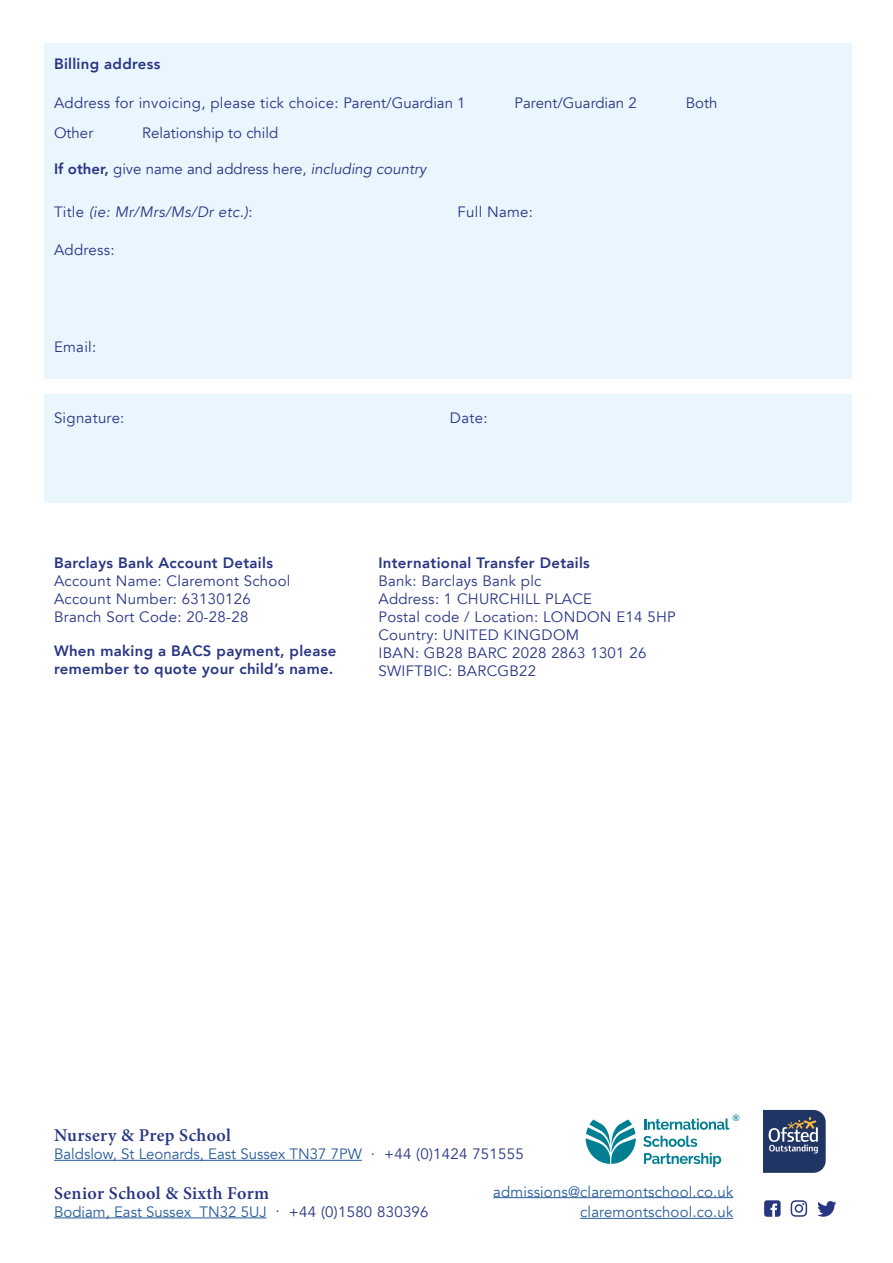
<style>
.page{position:relative;width:893px;height:1263px;background:#fff}
.page>*{position:absolute;margin:0;border:0;box-sizing:border-box;transform-origin:0 0}
.t1{font:600 18px "Minion Pro";letter-spacing:.02em;color:#283583}
.t2{font:15px/18px "Avenir";letter-spacing:.02em;color:#283583}
.t3{font:15px/20.7px "Avenir";letter-spacing:.01em;color:#275b9b;text-align:right}
.t4{font:800 15px/18px "Avenir";letter-spacing:.02em;color:#283583}
.t5{font:15px "Avenir";color:#283583}
.t6{font:italic 15px "Avenir";letter-spacing:.02em;color:#283583}
.s1{font-weight:800}
.s2{font-style:italic}
.s3{font-style:normal}
.s4{color:#283583}
</style>
<div class="page">
<div style="left:44px;top:43px;width:808px;height:336px;background:#eaf6fe"></div>
<div style="left:44px;top:394px;width:808px;height:109px;background:#eaf6fe"></div>
<hr style="left:54px;top:1160px;width:308px;height:1px;background:#275b9b">
<hr style="left:54px;top:1217px;width:213px;height:1px;background:#275b9b">
<hr style="left:493px;top:1197px;width:240px;height:1px;background:#275b9b">
<hr style="left:580px;top:1218px;width:153px;height:1px;background:#275b9b">
<svg style="left:763px;top:1110px;width:63px;height:63px"></svg>
<svg style="left:817px;top:1201px;width:19px;height:16px"></svg>
<svg style="left:764px;top:1200px;width:17px;height:17px"></svg>
<svg style="left:791px;top:1200px;width:16px;height:17px"></svg>
<svg style="left:586px;top:1119px;width:50px;height:45px"></svg>
<svg style="left:644px;top:1114px;width:95px;height:16px"></svg>
<svg style="left:643px;top:1136px;width:54px;height:11px"></svg>
<svg style="left:644px;top:1153px;width:77px;height:14px"></svg>
<p class="t4" style="left:54px;top:55px;width:108px">Billing address</p>
<p class="t2" style="left:54px;top:94px;width:413px">Address for invoicing, please tick choice: Parent/Guardian 1</p>
<p class="t5" style="left:515px;top:93px;width:124px">Parent/Guardian 2</p>
<p class="t2" style="left:686px;top:94px;width:33px">Both</p>
<p class="t2" style="left:54px;top:124px;width:41px">Other</p>
<p class="t5" style="left:142px;top:123px;width:138px">Relationship to child</p>
<p class="t5" style="left:54px;top:159px;width:374px"><span class="s1">If other,</span> give name and address here, <span class="s2">including country</span></p>
<p class="t6" style="left:54px;top:202px;width:200px"><span class="s3">Title</span> (ie: Mr/Mrs/Ms/Dr etc.)<span class="s3">:</span></p>
<p class="t2" style="left:458px;top:203px;width:77px">Full Name:</p>
<p class="t2" style="left:54px;top:241px;width:62px">Address:</p>
<p class="t2" style="left:54px;top:338px;width:44px">Email:</p>
<p class="t2" style="left:54px;top:409px;width:72px">Signature:</p>
<p class="t2" style="left:450px;top:409px;width:39px">Date:</p>
<p class="t4" style="left:54px;top:553px;width:220px">Barclays Bank Account Details</p>
<p class="t2" style="left:54px;top:572px;width:238px">Account Name: Claremont School<br>Account Number: 63130126<br>Branch Sort Code: 20-28-28</p>
<p class="t4" style="left:54px;top:642px;width:284px">When making a BACS payment, please remember to quote your child’s name.</p>
<p class="t4" style="left:378px;top:553px;width:213px">International Transfer Details</p>
<p class="t2" style="left:378px;top:572px;width:299px">Bank: Barclays Bank plc<br>Address: 1 CHURCHILL PLACE<br>Postal code / Location: LONDON E14 5HP<br>Country: UNITED KINGDOM<br>IBAN: GB28 BARC 2028 2863 1301 26<br>SWIFTBIC: BARCGB22</p>
<p class="t1" style="left:54px;top:1123px;width:179px">Nursery &amp; Prep School</p>
<p class="t3" style="left:54px;top:1144px;width:471px">Baldslow, St Leonards, East Sussex TN37 7PW <sup>.</sup> <span class="s4">+44 (0)1424 751555</span></p>
<p class="t1" style="left:54px;top:1180px;width:217px">Senior School &amp; Sixth Form</p>
<p class="t3" style="left:54px;top:1201px;width:376px">Bodiam, East Sussex TN32 5UJ <sup>.</sup> <span class="s4">+44 (0)1580 830396</span></p>
<p class="t3" style="left:493px;top:1181px;width:242px">admissions@claremontschool.co.uk claremontschool.co.uk</p>
</div>
